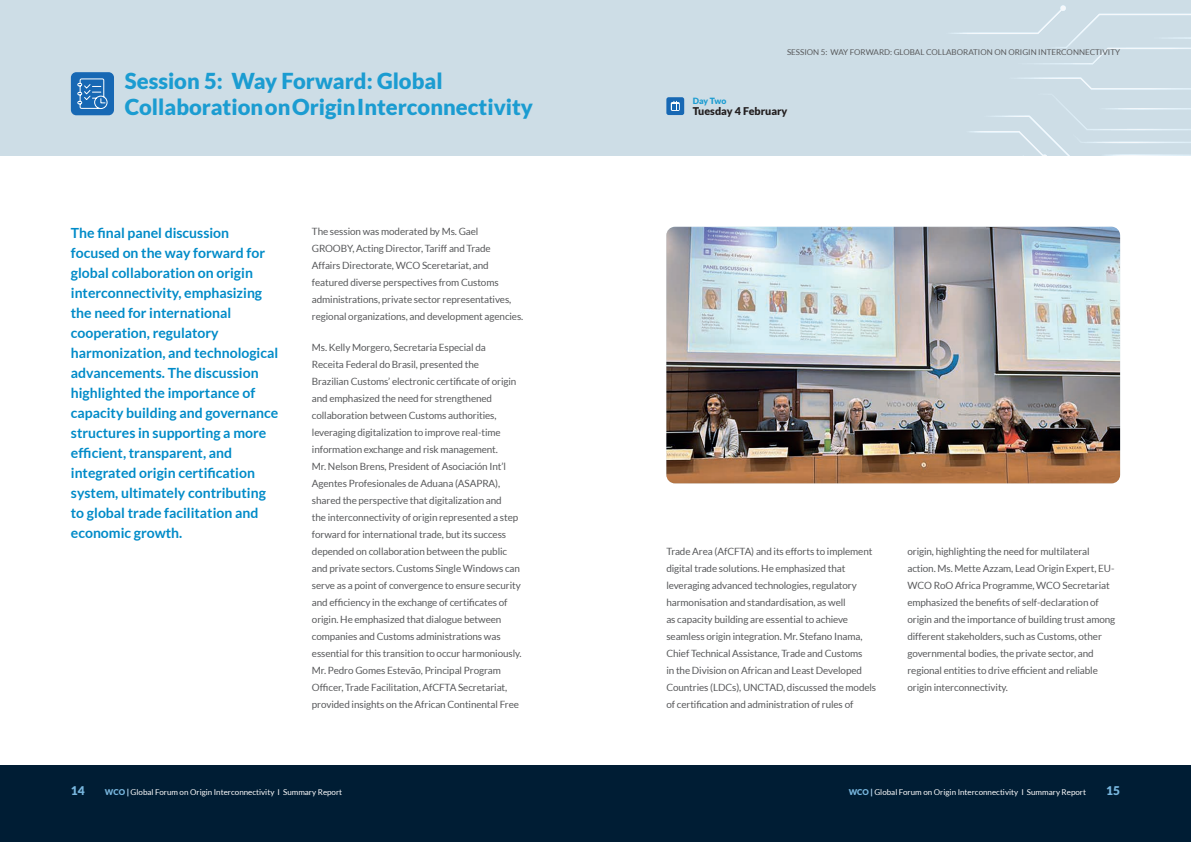
<style>
.page{position:relative;width:1191px;height:842px;background:#fff}
.page>*{position:absolute;margin:0;border:0;box-sizing:border-box;transform-origin:0 0}
.BT{font:900 22px/26.4px "Lato";color:#1b9cd1}
.BT-2{font:700 14px/20px "Lato";color:#008bc8}
.Page_number{font:900 12px "Lato";color:#78b7df}
.BT-3{font:900 10.7px "Lato";color:#231f20}
.t1{font:10px/17px "Lato";letter-spacing:-.01em;color:#57585a}
.BT-4{font:900 8.6px "Lato";letter-spacing:-.01em;color:#1b9cd1}
.t2{font:8px "Lato";color:#fff}
.t3{font:8px "Lato";color:#57585a}
.s1{font-weight:900;color:#78b7df}
.s2{font-weight:900;color:#add1eb}
</style>
<div class="page">
<div style="left:0;top:0;width:1191px;height:156px;background:#cddde6"></div>
<svg style="left:952px;top:5px;width:239px;height:151px"></svg>
<div style="left:0;top:765px;width:1191px;height:77px;background:#001d34"></div>
<div style="left:71px;top:72px;width:43px;height:43px;background:#1768b4;border-radius:5px"></div>
<svg style="left:77px;top:78px;width:30px;height:31px"></svg>
<img style="left:666px;top:227px;width:454px;height:256px">
<div style="left:666px;top:97px;width:18px;height:18px;background:#1768b4;border-radius:2px"></div>
<svg style="left:671px;top:102px;width:9px;height:9px"></svg>
<svg style="left:672px;top:101px;width:6px;height:9px"></svg>
<p class="BT" style="left:125px;top:67px;width:410px">Session 5: Way Forward: Global<br>Collaboration on Origin Interconnectivity</p>
<p class="BT-2" style="left:71px;top:223px;width:209px">The final panel discussion focused on the way forward for global collaboration on origin interconnectivity, emphasizing the need for international cooperation, regulatory harmonization, and technological advancements. The discussion highlighted the importance of capacity building and governance structures in supporting a more efficient, transparent, and integrated origin certification system, ultimately contributing to global trade facilitation and economic growth.</p>
<p class="t1" style="left:312px;top:223px;width:213px">The session was moderated by Ms. Gael GROOBY, Acting Director, Tariff and Trade<br>Affairs Directorate, WCO Sceretariat, and featured diverse perspectives from Customs administrations, private sector representatives, regional organizations, and development agencies.</p>
<p class="t1" style="left:312px;top:339px;width:211px">Ms. Kelly Morgero, Secretaria Especial da<br>Receita Federal do Brasil, presented the<br>Brazilian Customs’ electronic certificate of origin and emphasized the need for strengthened collaboration between Customs authorities, leveraging digitalization to improve real-time information exchange and risk management.<br>Mr. Nelson Brens, President of Asociación Int’l Agentes Profesionales de Aduana (ASAPRA), shared the perspective that digitalization and<br>the interconnectivity of origin represented a step forward for international trade, but its success depended on collaboration between the public and private sectors. Customs Single Windows can serve as a point of convergence to ensure security and efficiency in the exchange of certificates of origin. He emphasized that dialogue between companies and Customs administrations was essential for this transition to occur harmoniously.<br>Mr. Pedro Gomes Estevão, Principal Program Officer, Trade Facilitation, AfCFTA Secretariat, provided insights on the African Continental Free</p>
<p class="t3" style="left:787px;top:47px;width:334px">SESSION 5: WAY FORWARD: GLOBAL COLLABORATION ON ORIGIN INTERCONNECTIVITY</p>
<p class="BT-4" style="left:692px;top:96px;width:35px">Day Two</p>
<p class="BT-3" style="left:692px;top:105px;width:96px">Tuesday 4 February</p>
<p class="t1" style="left:666px;top:542px;width:211px">Trade Area (AfCFTA) and its efforts to implement digital trade solutions. He emphasized that leveraging advanced technologies, regulatory harmonisation and standardisation, as well<br>as capacity building are essential to achieve seamless origin integration. Mr. Stefano Inama, Chief Technical Assistance, Trade and Customs<br>in the Division on African and Least Developed Countries (LDCs), UNCTAD, discussed the models of certification and administration of rules of</p>
<p class="t1" style="left:907px;top:542px;width:209px">origin, highlighting the need for multilateral action. Ms. Mette Azzam, Lead Origin Expert, EU-WCO RoO Africa Programme, WCO Secretariat emphasized the benefits of self-declaration of origin and the importance of building trust among different stakeholders, such as Customs, other governmental bodies, the private sector, and regional entities to drive efficient and reliable origin interconnectivity.</p>
<p class="Page_number" style="left:71px;top:783px;width:15px">14</p>
<p class="t2" style="left:105px;top:788px;width:239px"><span class="s1">WCO</span> <span class="s2">|</span> Global Forum on Origin Interconnectivity I Summary Report</p>
<p class="t2" style="left:848px;top:788px;width:239px"><span class="s1">WCO</span> <span class="s2">|</span> Global Forum on Origin Interconnectivity I Summary Report</p>
<p class="Page_number" style="left:1106px;top:783px;width:15px">15</p>
</div>
